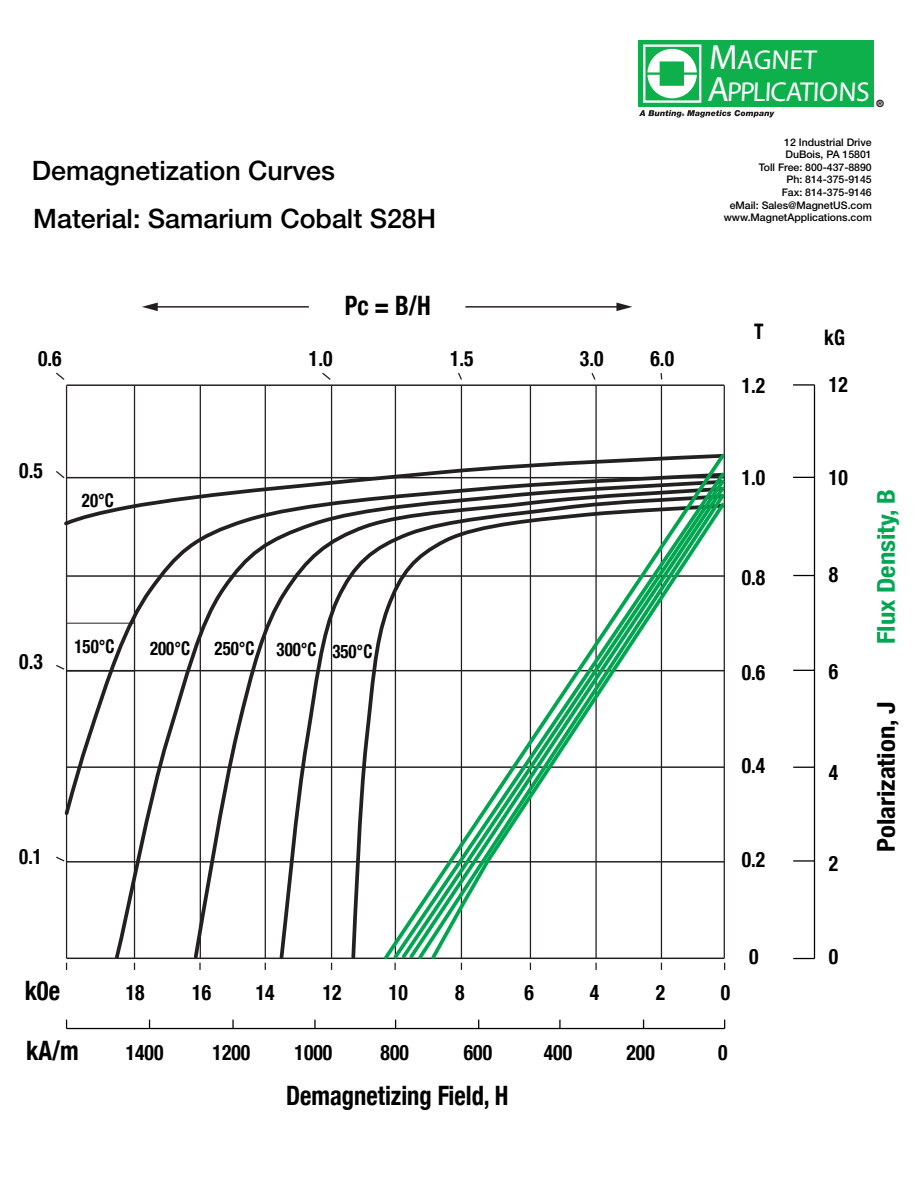
<style>
.page{position:relative;width:918px;height:1188px;background:#fff}
.page>*{position:absolute;margin:0;border:0;box-sizing:border-box;transform-origin:0 0}
.t1{font:27.45px/31.8px "Myriad";color:#fff}
.t2{font:500 26.85px "Helvetica Neue";color:#000}
.t3{font:700 condensed 26.7px "Helvetica Neue";color:#000;scale:.92 1}
.t4{font:700 condensed 24.45px "Helvetica Neue";color:#000;scale:1.09 1}
.t5{font:700 condensed 24.45px "Helvetica Neue";color:#00a651;scale:1.09 1}
.t6{font:700 condensed 21.45px/47px "Helvetica Neue";color:#000;scale:.92 1}
.t7{font:700 condensed 21.45px "Helvetica Neue";color:#000;scale:.88 1}
.t8{font:700 condensed 18.9px "Helvetica Neue";color:#000;scale:.89 1}
.t9{font:500 10.5px/12.6px "Helvetica Neue";color:#000;text-align:right}
.t10{font:italic 900 10.05px "Helvetica Neue";color:#231f20}
.s1{font-size:35.1px}
</style>
<div class="page">
<hr style="left:67px;top:384px;width:657px;height:2px;background:#231f20">
<hr style="left:67px;top:861px;width:657px;height:2px;background:#231f20">
<hr style="left:67px;top:958px;width:657px;height:1px;background:#231f20">
<hr style="left:66px;top:385px;width:1px;height:573px;background:#231f20">
<hr style="left:134px;top:385px;width:1px;height:573px;background:#231f20">
<hr style="left:200px;top:385px;width:1px;height:573px;background:#231f20">
<hr style="left:265px;top:385px;width:1px;height:573px;background:#231f20">
<hr style="left:331px;top:385px;width:1px;height:573px;background:#231f20">
<hr style="left:395px;top:385px;width:1px;height:573px;background:#231f20">
<hr style="left:530px;top:385px;width:1px;height:573px;background:#231f20">
<hr style="left:595px;top:385px;width:2px;height:573px;background:#231f20">
<hr style="left:661px;top:385px;width:1px;height:573px;background:#231f20">
<hr style="left:724px;top:385px;width:1px;height:573px;background:#231f20">
<hr style="left:461px;top:385px;width:1px;height:573px;background:#231f20">
<svg style="left:56px;top:372px;width:9px;height:8px"></svg>
<svg style="left:56px;top:471px;width:5px;height:5px"></svg>
<svg style="left:56px;top:665px;width:6px;height:4px"></svg>
<svg style="left:56px;top:855px;width:10px;height:8px"></svg>
<svg style="left:322px;top:372px;width:9px;height:8px"></svg>
<svg style="left:458px;top:373px;width:4px;height:7px"></svg>
<svg style="left:591px;top:373px;width:5px;height:7px"></svg>
<svg style="left:660px;top:373px;width:3px;height:7px"></svg>
<svg style="left:199px;top:963px;width:2px;height:7px"></svg>
<svg style="left:394px;top:963px;width:2px;height:7px"></svg>
<svg style="left:595px;top:963px;width:2px;height:7px"></svg>
<hr style="left:155px;top:306px;width:154px;height:2px;background:#231f20">
<svg style="left:142px;top:303px;width:16px;height:8px"></svg>
<hr style="left:465px;top:306px;width:154px;height:2px;background:#231f20">
<svg style="left:616px;top:303px;width:16px;height:8px"></svg>
<hr style="left:67px;top:1028px;width:658px;height:1px;background:#000">
<svg style="left:232px;top:1020px;width:2px;height:8px"></svg>
<svg style="left:314px;top:1020px;width:2px;height:8px"></svg>
<svg style="left:559px;top:1020px;width:2px;height:8px"></svg>
<hr style="left:814px;top:385px;width:1px;height:574px;background:#000">
<svg style="left:793px;top:477px;width:21px;height:1px"></svg>
<hr style="left:793px;top:384px;width:21px;height:2px;background:#000">
<svg style="left:793px;top:575px;width:21px;height:1px"></svg>
<svg style="left:793px;top:670px;width:21px;height:1px"></svg>
<svg style="left:793px;top:767px;width:21px;height:1px"></svg>
<hr style="left:793px;top:860px;width:21px;height:2px;background:#000">
<svg style="left:793px;top:958px;width:21px;height:1px"></svg>
<div style="left:639px;top:40px;width:235px;height:67px;background:#0db04b"></div>
<div style="left:643px;top:44px;width:58px;height:59px;border:2px solid #fff"></div>
<svg style="left:647px;top:49px;width:50px;height:49px"></svg>
<svg style="left:639px;top:110px;width:135px;height:8px"></svg>
<svg style="left:112px;top:818px;width:269px;height:142px"></svg>
<svg style="left:62px;top:528px;width:319px;height:290px"></svg>
<svg style="left:61px;top:452px;width:320px;height:76px"></svg>
<svg style="left:381px;top:451px;width:345px;height:512px"></svg>
<h2 class="t2" style="left:32px;top:154px;width:305px">Demagnetization Curves</h2>
<h2 class="t2" style="left:33px;top:202px;width:404px">Material: Samarium Cobalt S28H</h2>
<h3 class="t6" style="left:38px;top:335px;width:27px">0.6</h3>
<h3 class="t3" style="left:345px;top:289px;width:95px">Pc = B/H</h3>
<h3 class="t6" style="left:309px;top:335px;width:27px">1.0</h3>
<h3 class="t6" style="left:450px;top:335px;width:27px">1.5</h3>
<h3 class="t6" style="left:580px;top:335px;width:27px">3.0</h3>
<h3 class="t6" style="left:651px;top:335px;width:27px">6.0</h3>
<h3 class="t6" style="left:19px;top:446px;width:27px">0.5</h3>
<h3 class="t8" style="left:82px;top:489px;width:37px">20°C</h3>
<h3 class="t6" style="left:19px;top:638px;width:27px">0.3</h3>
<h3 class="t8" style="left:75px;top:635px;width:46px">150°C</h3>
<h3 class="t8" style="left:150px;top:637px;width:46px">200°C</h3>
<h3 class="t8" style="left:215px;top:638px;width:179px">250°C 300°C 350°C</h3>
<h3 class="t7" style="left:19px;top:843px;width:27px">0.1</h3>
<h1 class="t1" style="left:707px;top:46px;width:165px"><span class="s1">M</span>AGNET<br><span class="s1">A</span>PPLICATIONS</h1>
<p class="t10" style="left:876px;top:97px;width:10px">®</p>
<p class="t9" style="left:724px;top:135px;width:150px">12 Industrial Drive<br>DuBois, PA 15801<br>Toll Free: 800-437-8890<br>Ph: 814-375-9145<br>Fax: 814-375-9146<br>eMail: Sales@MagnetUS.com www.MagnetApplications.com</p>
<h3 class="t6" style="left:754px;top:308px;width:12px">T</h3>
<h3 class="t6" style="left:824px;top:313px;width:27px">kG<br>12</h3>
<h3 class="t6" style="left:742px;top:361px;width:27px">1.2</h3>
<h3 class="t6" style="left:742px;top:454px;width:27px">1.0</h3>
<h3 class="t6" style="left:829px;top:454px;width:22px">10</h3>
<h3 class="t6" style="left:742px;top:554px;width:27px">0.8</h3>
<h3 class="t6" style="left:829px;top:551px;width:12px">8</h3>
<h3 class="t5" style="left:871px;top:644px;width:144px;rotate:-90deg">Flux Density, B</h3>
<h3 class="t6" style="left:742px;top:648px;width:27px">0.6</h3>
<h3 class="t6" style="left:829px;top:648px;width:12px">6</h3>
<h3 class="t6" style="left:742px;top:742px;width:27px">0.4</h3>
<h3 class="t6" style="left:742px;top:835px;width:27px">0.2</h3>
<h3 class="t6" style="left:829px;top:748px;width:12px">4</h3>
<h3 class="t6" style="left:829px;top:839px;width:12px">2</h3>
<h3 class="t4" style="left:871px;top:852px;width:139px;rotate:-90deg">Polarization, J</h3>
<h3 class="t6" style="left:749px;top:932px;width:12px">0</h3>
<h3 class="t6" style="left:829px;top:932px;width:12px">0</h3>
<h3 class="t3" style="left:25px;top:974px;width:40px">k0e</h3>
<h3 class="t3" style="left:26px;top:1035px;width:59px">kA/m</h3>
<h3 class="t6" style="left:126px;top:968px;width:22px">18</h3>
<h3 class="t6" style="left:192px;top:968px;width:22px">16</h3>
<h3 class="t6" style="left:256px;top:968px;width:22px">14</h3>
<h3 class="t6" style="left:323px;top:968px;width:22px">12</h3>
<h3 class="t6" style="left:389px;top:968px;width:22px">10</h3>
<h3 class="t6" style="left:455px;top:968px;width:12px">8</h3>
<h3 class="t6" style="left:525px;top:968px;width:12px">6</h3>
<h3 class="t6" style="left:590px;top:968px;width:12px">4</h3>
<h3 class="t6" style="left:656px;top:968px;width:12px">2</h3>
<h3 class="t6" style="left:721px;top:968px;width:12px">0</h3>
<h3 class="t6" style="left:126px;top:1029px;width:42px">1400</h3>
<h3 class="t6" style="left:213px;top:1029px;width:42px">1200</h3>
<h3 class="t6" style="left:295px;top:1029px;width:42px">1000</h3>
<h3 class="t6" style="left:381px;top:1029px;width:32px">800</h3>
<h3 class="t6" style="left:464px;top:1029px;width:32px">600</h3>
<h3 class="t6" style="left:544px;top:1029px;width:32px">400</h3>
<h3 class="t6" style="left:627px;top:1029px;width:32px">200</h3>
<h3 class="t6" style="left:718px;top:1029px;width:12px">0</h3>
<h3 class="t3" style="left:286px;top:1080px;width:243px">Demagnetizing Field, H</h3>
</div>
